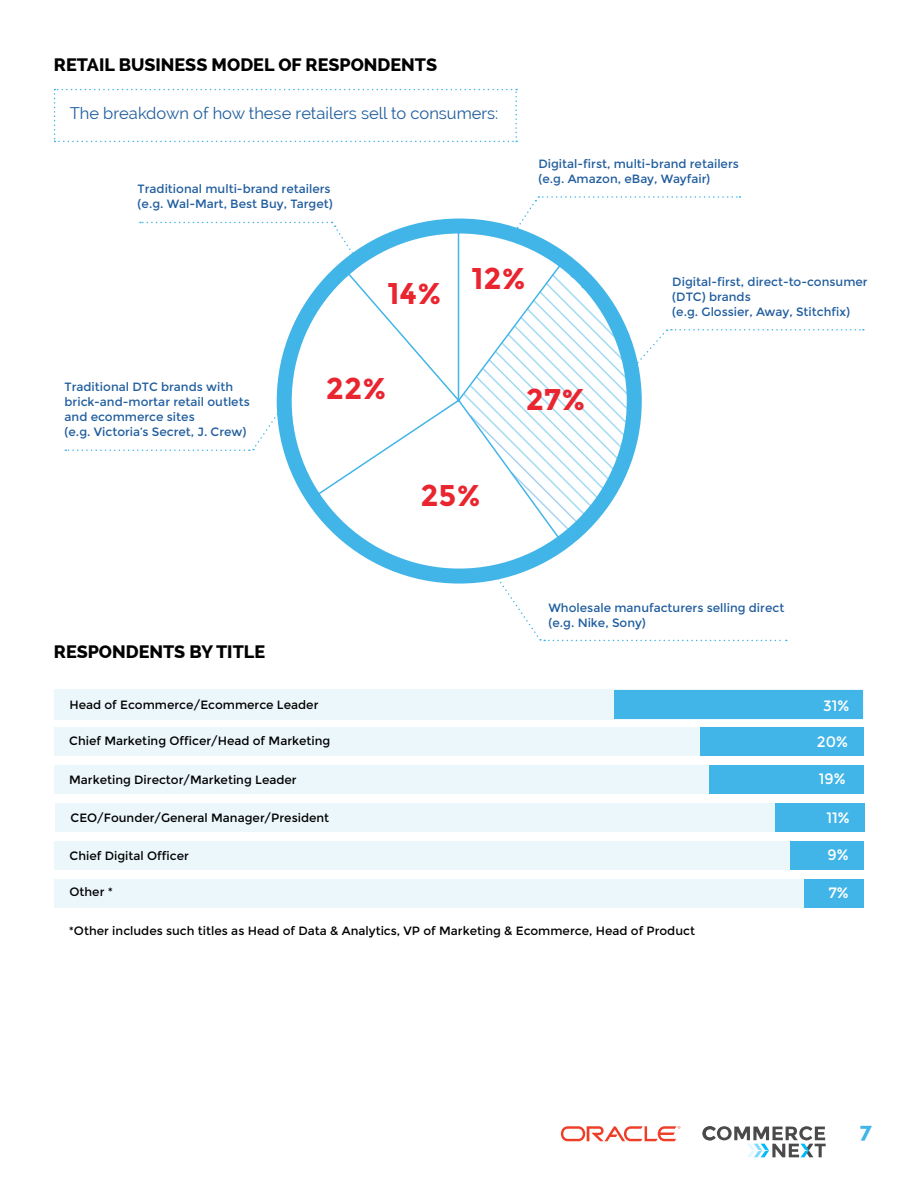
<style>
.page{position:relative;width:918px;height:1188px;background:#fff}
.page>*{position:absolute;margin:0;border:0;box-sizing:border-box;transform-origin:0 0}
.t1{font:700 30px "Montserrat";color:#e92530}
.t2{font:800 21px "Raleway";color:#42b5e8}
.t3{font:800 18px "Raleway";color:#000}
.t4{font:16.5px "Raleway";color:#215e9e}
.t5{font:15px "Montserrat";color:#fff}
.t6{font:12px/15px "Montserrat";color:#215e9e}
.t7{font:12px "Montserrat";color:#000}
</style>
<div class="page">
<svg style="left:561px;top:1126px;width:119px;height:15px"></svg>
<svg style="left:703px;top:1126px;width:123px;height:31px"></svg>
<div style="left:55px;top:879px;width:809px;height:29px;background:#ecf7fc"></div>
<div style="left:804px;top:879px;width:60px;height:29px;background:#42b5e8"></div>
<div style="left:54px;top:689px;width:810px;height:31px;background:#ecf7fc"></div>
<div style="left:614px;top:690px;width:249px;height:29px;background:#42b5e8"></div>
<svg style="left:54px;top:89px;width:463px;height:53px"></svg>
<div style="left:54px;top:727px;width:810px;height:29px;background:#ecf7fc"></div>
<div style="left:701px;top:727px;width:163px;height:29px;background:#42b5e8"></div>
<div style="left:54px;top:765px;width:809px;height:29px;background:#ecf7fc"></div>
<div style="left:710px;top:765px;width:154px;height:29px;background:#42b5e8"></div>
<div style="left:54px;top:841px;width:810px;height:29px;background:#ecf7fc"></div>
<div style="left:790px;top:841px;width:74px;height:29px;background:#42b5e8"></div>
<svg style="left:65px;top:196px;width:799px;height:347px"></svg>
<svg style="left:494px;top:573px;width:293px;height:68px"></svg>
<div style="left:55px;top:803px;width:810px;height:29px;background:#ecf7fc"></div>
<div style="left:775px;top:803px;width:90px;height:29px;background:#42b5e8"></div>
<h3 class="t3" style="left:54px;top:54px;width:385px">RETAIL BUSINESS MODEL OF RESPONDENTS</h3>
<h3 class="t4" style="left:70px;top:104px;width:430px">The breakdown of how these retailers sell to consumers:</h3>
<p class="t6" style="left:138px;top:182px;width:197px">Traditional multi-brand retailers (e.g. Wal-Mart, Best Buy, Target)</p>
<p class="t6" style="left:538px;top:156px;width:202px">Digital-first, multi-brand retailers (e.g. Amazon, eBay, Wayfair)</p>
<p class="t6" style="left:65px;top:380px;width:187px">Traditional DTC brands with brick-and-mortar retail outlets and ecommerce sites<br>(e.g. Victoria’s Secret, J. Crew)</p>
<h3 class="t3" style="left:54px;top:642px;width:213px">RESPONDENTS BY TITLE</h3>
<h1 class="t1" style="left:471px;top:260px;width:56px">12%</h1>
<h1 class="t1" style="left:387px;top:275px;width:56px">14%</h1>
<p class="t6" style="left:672px;top:274px;width:197px">Digital-first, direct-to-consumer (DTC) brands<br>(e.g. Glossier, Away, Stitchfix)</p>
<h1 class="t1" style="left:326px;top:371px;width:62px">22%</h1>
<h1 class="t1" style="left:420px;top:478px;width:62px">25%</h1>
<h1 class="t1" style="left:526px;top:382px;width:62px">27%</h1>
<p class="t6" style="left:548px;top:601px;width:237px">Wholesale manufacturers selling direct (e.g. Nike, Sony)</p>
<p class="t7" style="left:69px;top:697px;width:250px">Head of Ecommerce/Ecommerce Leader</p>
<p class="t7" style="left:69px;top:734px;width:263px">Chief Marketing Officer/Head of Marketing</p>
<p class="t7" style="left:69px;top:773px;width:229px">Marketing Director/Marketing Leader</p>
<p class="t5" style="left:823px;top:697px;width:28px">31%</p>
<p class="t5" style="left:817px;top:733px;width:32px">20%</p>
<p class="t5" style="left:819px;top:770px;width:28px">19%</p>
<p class="t7" style="left:71px;top:811px;width:260px">CEO/Founder/General Manager/President</p>
<p class="t5" style="left:826px;top:809px;width:25px">11%</p>
<p class="t7" style="left:70px;top:849px;width:121px">Chief Digital Officer</p>
<p class="t7" style="left:69px;top:885px;width:45px">Other *</p>
<p class="t7" style="left:69px;top:924px;width:628px">*Other includes such titles as Head of Data &amp; Analytics, VP of Marketing &amp; Ecommerce, Head of Product</p>
<p class="t5" style="left:828px;top:846px;width:23px">9%</p>
<p class="t5" style="left:828px;top:884px;width:22px">7%</p>
<h2 class="t2" style="left:860px;top:1118px;width:14px">7</h2>
</div>
